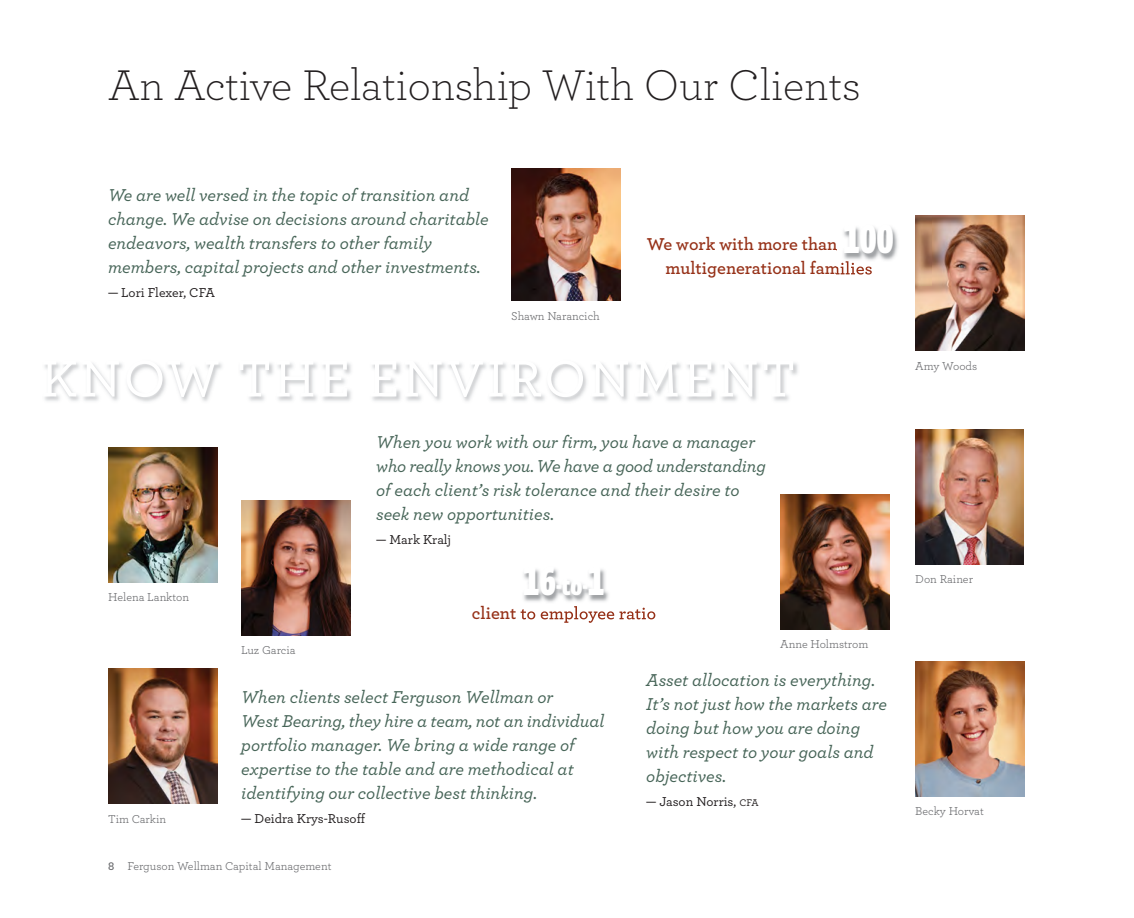
<style>
.page{position:relative;width:1134px;height:918px;background:#fff}
.page>*{position:absolute;margin:0;border:0;box-sizing:border-box;transform-origin:0 0}
.t1{font:500 54px "Archer";letter-spacing:.05em;color:#fff}
.t2{font:300 45px "Archer";color:#231f20}
.t3{font:900 42px "Vista Sans Nar Alt";color:#fff}
.t4{font:900 27px "Vista Sans Nar Alt";color:#fff}
.t5{font:600 27px "Archer";color:#fff}
.t6{font:italic 500 18px/24px "Archer";color:#466457}
.t7{font:600 18px/24px "Archer";color:#963118;text-align:center}
.t8{font:500 13.5px "Archer";color:#231f20}
.t9{font:12px "Archer";color:#67686b}
.s1{font-size:27px;color:#fff}
.s2{font-size:42px}
.s3{font-size:10.2px}
.s4{font-weight:600}
</style>
<div class="page">
<img style="left:108px;top:448px;width:110px;height:135px">
<img style="left:780px;top:494px;width:110px;height:135px">
<img style="left:915px;top:429px;width:108px;height:135px">
<img style="left:915px;top:216px;width:110px;height:135px">
<img style="left:108px;top:669px;width:110px;height:135px">
<img style="left:915px;top:662px;width:110px;height:135px">
<img style="left:511px;top:169px;width:110px;height:132px">
<img style="left:44px;top:362px;width:754px;height:40px">
<img style="left:241px;top:500px;width:110px;height:135px">
<img style="left:837px;top:216px;width:94px;height:69px">
<img style="left:851px;top:236px;width:39px;height:15px">
<img style="left:523px;top:568px;width:133px;height:52px">
<img style="left:526px;top:578px;width:77px;height:18px">
<img style="left:520px;top:606px;width:73px;height:17px">
<h2 class="t2" style="left:108px;top:67px;width:754px">An Active Relationship With Our Clients</h2>
<p class="t6" style="left:108px;top:184px;width:382px">We are well versed in the topic of transition and change. We advise on decisions around charitable endeavors, wealth transfers to other family members, capital projects and other investments.</p>
<p class="t8" style="left:108px;top:287px;width:108px">— Lori Flexer, CFA</p>
<p class="t9" style="left:511px;top:311px;width:90px">Shawn Narancich</p>
<h3 class="t3" style="left:843px;top:222px;width:52px">100</h3>
<p class="t7" style="left:647px;top:234px;width:246px">We work with more than <span class="s1">100 </span>multigenerational families</p>
<h1 class="t1" style="left:40px;top:357px;width:756px">KNOW THE ENVIRONMENT</h1>
<p class="t6" style="left:376px;top:431px;width:391px">When you work with our firm, you have a manager who really knows you. We have a good understanding of each client’s risk tolerance and their desire to seek new opportunities.</p>
<p class="t8" style="left:376px;top:534px;width:76px">— Mark Kralj</p>
<p class="t9" style="left:915px;top:361px;width:63px">Amy Woods</p>
<p class="t9" style="left:108px;top:593px;width:83px">Helena Lankton</p>
<p class="t9" style="left:108px;top:814px;width:59px">Tim Carkin</p>
<p class="t9" style="left:241px;top:645px;width:56px">Luz Garcia</p>
<h3 class="t4" style="left:523px;top:575px;width:83px"><span class="s2">16</span>-to-<span class="s2">1</span></h3>
<h3 class="t5" style="left:525px;top:576px;width:80px">16- 1</h3>
<p class="t9" style="left:915px;top:574px;width:59px">Don Rainer</p>
<p class="t9" style="left:780px;top:639px;width:90px">Anne Holmstrom</p>
<p class="t6" style="left:241px;top:686px;width:365px">When clients select Ferguson Wellman or<br>West Bearing, they hire a team, not an individual portfolio manager. We bring a wide range of expertise to the table and are methodical at identifying our collective best thinking.</p>
<p class="t8" style="left:241px;top:813px;width:125px">— Deidra Krys-Rusoff</p>
<p class="t6" style="left:646px;top:669px;width:242px">Asset allocation is everything.<br>It’s not just how the markets are doing but how you are doing with respect to your goals and objectives.</p>
<p class="t8" style="left:646px;top:796px;width:114px">— Jason Norris, <span class="s3">CFA</span></p>
<p class="t9" style="left:915px;top:806px;width:70px">Becky Horvat</p>
<p class="t9" style="left:108px;top:862px;width:225px"><span class="s4">8</span> Ferguson Wellman Capital Management</p>
</div>
